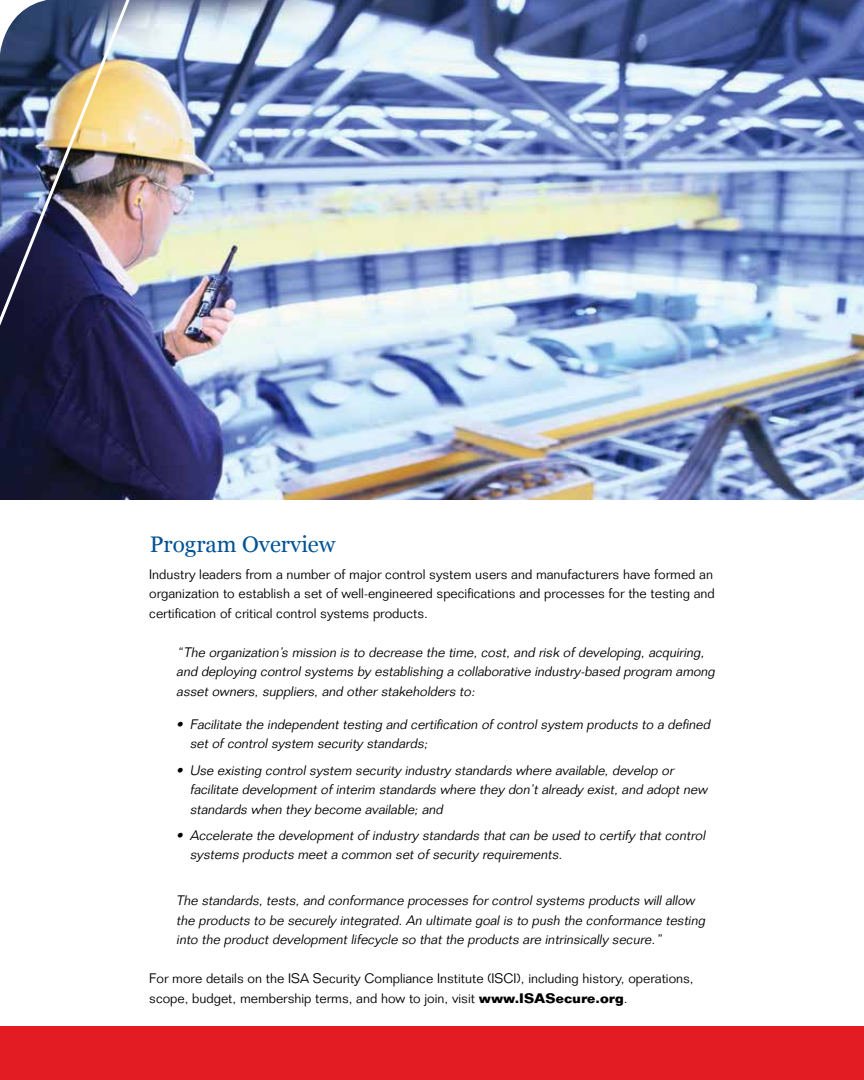
<style>
.page{position:relative;width:864px;height:1080px;background:#fff}
.page>*{position:absolute;margin:0;border:0;box-sizing:border-box;transform-origin:0 0}
.t1{font:22.5px "Georgia";color:#005295}
.t2{font:italic 300 13.5px/19.5px "Folio";color:#000}
.t3{font:300 13.5px/19.5px "Folio";color:#000}
.s1{font-weight:700}
</style>
<div class="page">
<img style="left:0;top:0;width:864px;height:500px">
<div style="left:0;top:1027px;width:864px;height:53px;background:#e31b23"></div>
<img style="left:0;top:0;width:137px;height:360px">
<svg style="left:0;top:0;width:64px;height:63px"></svg>
<h1 class="t1" style="left:150px;top:530px;width:187px">Program Overview</h1>
<p class="t3" style="left:149px;top:564px;width:567px">Industry leaders from a number of major control system users and manufacturers have formed an organization to establish a set of well-engineered specifications and processes for the testing and certification of critical control systems products.</p>
<p class="t2" style="left:176px;top:642px;width:543px">“The organization’s mission is to decrease the time, cost, and risk of developing, acquiring, and deploying control systems by establishing a collaborative industry-based program among asset owners, suppliers, and other stakeholders to:</p>
<p class="t2" style="left:190px;top:714px;width:525px;text-indent:-14px">• Facilitate the independent testing and certification of control system products to a defined set of control system security standards;</p>
<p class="t2" style="left:190px;top:760px;width:522px;text-indent:-14px">• Use existing control system security industry standards where available, develop or facilitate development of interim standards where they don’t already exist, and adopt new standards when they become available; and</p>
<p class="t2" style="left:190px;top:825px;width:520px;text-indent:-14px">• Accelerate the development of industry standards that can be used to certify that control systems products meet a common set of security requirements.</p>
<p class="t2" style="left:176px;top:891px;width:533px">The standards, tests, and conformance processes for control systems products will allow the products to be securely integrated. An ultimate goal is to push the conformance testing into the product development lifecycle so that the products are intrinsically secure.”</p>
<p class="t3" style="left:149px;top:969px;width:546px">For more details on the ISA Security Compliance Institute (ISCI), including history, operations, scope, budget, membership terms, and how to join, visit <span class="s1">www.ISASecure.org</span>.</p>
</div>
